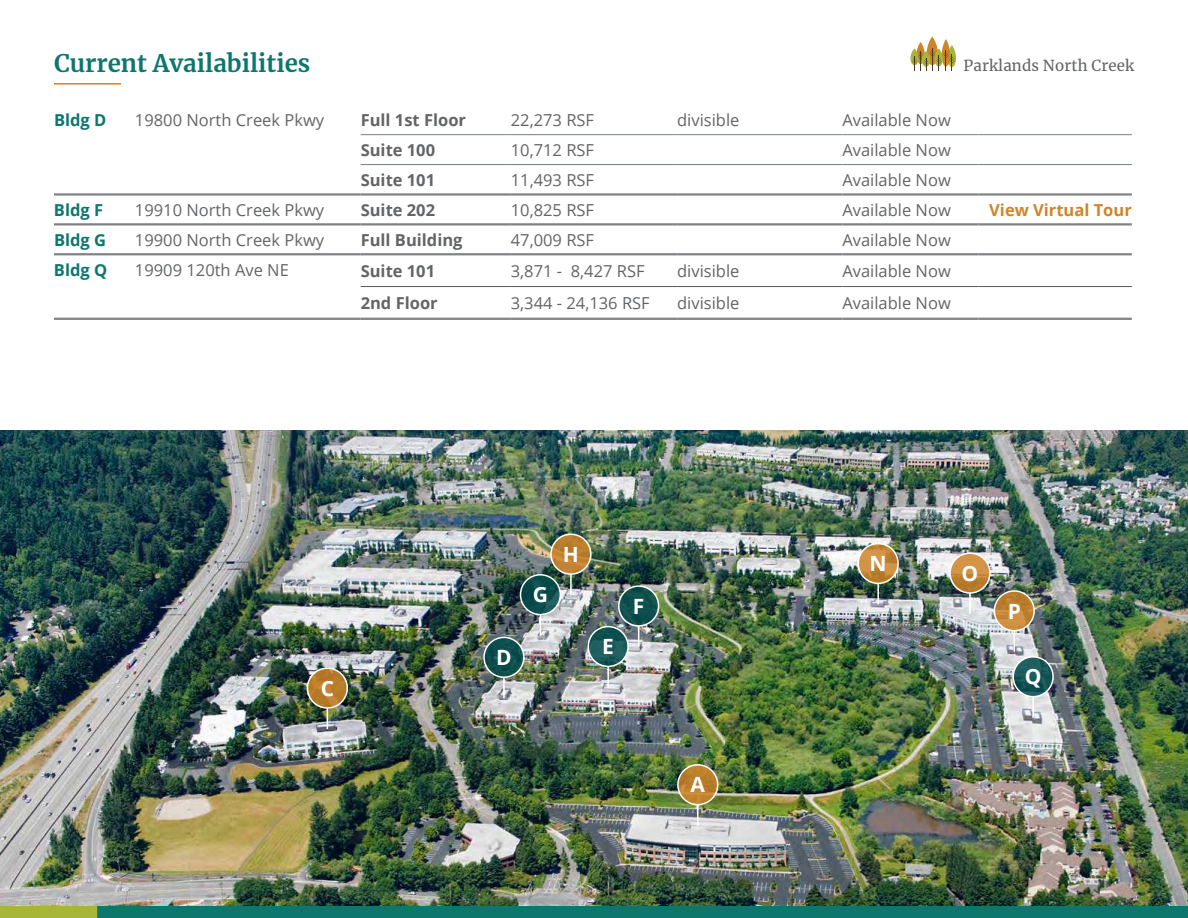
<style>
.page{position:relative;width:1188px;height:918px;background:#fff}
.page>*{position:absolute;margin:0;border:0;box-sizing:border-box;transform-origin:0 0}
.t1{font:700 24px "Merriweather";color:#0d776d}
.t2{font:700 21px "Open Sans";color:#fff}
.t3{font:16.5px "Open Sans";color:#636466}
.t4{font:700 16.5px "Open Sans";color:#636466}
.t5{font:700 16.5px "Open Sans";color:#0d776d}
.t6{font:700 16.5px "Open Sans";color:#d08429}
.t7{font:15px "Merriweather";letter-spacing:.01em;color:#636466}
</style>
<div class="page">
<hr style="left:54px;top:83px;width:67px;height:2px;background:#d08429">
<svg style="left:54px;top:134px;width:1078px;height:184px"></svg>
<hr style="left:361px;top:134px;width:150px;height:1px;background:#778081">
<hr style="left:511px;top:134px;width:166px;height:1px;background:#778081">
<hr style="left:677px;top:134px;width:165px;height:1px;background:#778081">
<hr style="left:842px;top:134px;width:136px;height:1px;background:#778081">
<hr style="left:978px;top:134px;width:154px;height:1px;background:#778081">
<hr style="left:361px;top:164px;width:150px;height:1px;background:#778081">
<hr style="left:511px;top:164px;width:166px;height:1px;background:#778081">
<hr style="left:677px;top:164px;width:165px;height:1px;background:#778081">
<hr style="left:842px;top:164px;width:136px;height:1px;background:#778081">
<hr style="left:978px;top:164px;width:154px;height:1px;background:#778081">
<hr style="left:54px;top:193px;width:81px;height:3px;background:#808285">
<hr style="left:135px;top:193px;width:226px;height:3px;background:#808285">
<hr style="left:361px;top:193px;width:150px;height:3px;background:#808285">
<hr style="left:511px;top:193px;width:166px;height:3px;background:#808285">
<hr style="left:677px;top:193px;width:165px;height:3px;background:#808285">
<hr style="left:842px;top:193px;width:136px;height:3px;background:#808285">
<hr style="left:978px;top:193px;width:154px;height:3px;background:#808285">
<hr style="left:54px;top:223px;width:81px;height:3px;background:#808285">
<hr style="left:54px;top:253px;width:81px;height:2px;background:#808285">
<hr style="left:135px;top:223px;width:226px;height:3px;background:#808285">
<hr style="left:135px;top:253px;width:226px;height:2px;background:#808285">
<hr style="left:361px;top:223px;width:150px;height:3px;background:#808285">
<hr style="left:361px;top:253px;width:150px;height:2px;background:#808285">
<hr style="left:511px;top:223px;width:166px;height:3px;background:#808285">
<hr style="left:677px;top:223px;width:165px;height:3px;background:#808285">
<hr style="left:511px;top:253px;width:166px;height:2px;background:#808285">
<hr style="left:677px;top:253px;width:165px;height:2px;background:#808285">
<hr style="left:842px;top:223px;width:136px;height:3px;background:#808285">
<hr style="left:842px;top:253px;width:136px;height:2px;background:#808285">
<hr style="left:978px;top:223px;width:154px;height:3px;background:#808285">
<hr style="left:978px;top:253px;width:154px;height:2px;background:#808285">
<hr style="left:54px;top:318px;width:81px;height:2px;background:#808285">
<hr style="left:135px;top:318px;width:226px;height:2px;background:#808285">
<hr style="left:361px;top:318px;width:150px;height:2px;background:#808285">
<hr style="left:511px;top:318px;width:166px;height:2px;background:#808285">
<hr style="left:677px;top:318px;width:165px;height:2px;background:#808285">
<hr style="left:842px;top:318px;width:136px;height:2px;background:#808285">
<hr style="left:978px;top:318px;width:154px;height:2px;background:#808285">
<hr style="left:361px;top:286px;width:150px;height:1px;background:#58595b">
<hr style="left:511px;top:286px;width:166px;height:1px;background:#58595b">
<hr style="left:677px;top:286px;width:165px;height:1px;background:#58595b">
<hr style="left:842px;top:286px;width:136px;height:1px;background:#58595b">
<hr style="left:978px;top:286px;width:154px;height:1px;background:#58595b">
<img style="left:0;top:431px;width:1188px;height:475px">
<svg style="left:678px;top:765px;width:40px;height:40px"></svg>
<div style="left:677px;top:764px;width:41px;height:41px;border:2px solid #fff;border-radius:50%"></div>
<svg style="left:994px;top:591px;width:40px;height:40px"></svg>
<div style="left:994px;top:590px;width:41px;height:42px;border:2px solid #fff;border-radius:50%"></div>
<svg style="left:950px;top:553px;width:40px;height:40px"></svg>
<div style="left:949px;top:552px;width:42px;height:42px;border:2px solid #fff;border-radius:50%"></div>
<svg style="left:858px;top:544px;width:40px;height:39px"></svg>
<div style="left:858px;top:543px;width:41px;height:41px;border:2px solid #fff;border-radius:50%"></div>
<svg style="left:484px;top:637px;width:40px;height:40px"></svg>
<div style="left:483px;top:637px;width:42px;height:41px;border:2px solid #fff;border-radius:50%"></div>
<svg style="left:307px;top:668px;width:40px;height:40px"></svg>
<div style="left:307px;top:667px;width:41px;height:42px;border:2px solid #fff;border-radius:50%"></div>
<svg style="left:520px;top:575px;width:40px;height:40px"></svg>
<div style="left:520px;top:574px;width:41px;height:41px;border:2px solid #fff;border-radius:50%"></div>
<svg style="left:588px;top:627px;width:40px;height:39px"></svg>
<div style="left:588px;top:626px;width:41px;height:41px;border:2px solid #fff;border-radius:50%"></div>
<svg style="left:1013px;top:657px;width:40px;height:40px"></svg>
<div style="left:1013px;top:656px;width:41px;height:41px;border:2px solid #fff;border-radius:50%"></div>
<svg style="left:551px;top:534px;width:40px;height:40px"></svg>
<div style="left:550px;top:534px;width:42px;height:41px;border:2px solid #fff;border-radius:50%"></div>
<svg style="left:619px;top:586px;width:40px;height:40px"></svg>
<div style="left:618px;top:585px;width:41px;height:42px;border:2px solid #fff;border-radius:50%"></div>
<hr style="left:697px;top:805px;width:2px;height:21px;background:#fff">
<svg style="left:1014px;top:631px;width:1px;height:21px"></svg>
<hr style="left:969px;top:593px;width:2px;height:21px;background:#fff">
<hr style="left:877px;top:583px;width:2px;height:21px;background:#fff">
<hr style="left:503px;top:677px;width:2px;height:21px;background:#fff">
<svg style="left:327px;top:708px;width:1px;height:21px"></svg>
<svg style="left:540px;top:615px;width:1px;height:21px"></svg>
<hr style="left:607px;top:666px;width:2px;height:21px;background:#fff">
<hr style="left:1032px;top:697px;width:2px;height:21px;background:#fff">
<hr style="left:570px;top:574px;width:2px;height:21px;background:#fff">
<svg style="left:638px;top:626px;width:1px;height:21px"></svg>
<div style="left:0;top:906px;width:104px;height:12px;background:#a7b539"></div>
<div style="left:97px;top:906px;width:1091px;height:12px;background:#0d776d"></div>
<svg style="left:910px;top:37px;width:46px;height:34px"></svg>
<h1 class="t1" style="left:54px;top:46px;width:258px">Current Availabilities</h1>
<p class="t7" style="left:964px;top:55px;width:172px">Parklands North Creek</p>
<p class="t5" style="left:54px;top:108px;width:54px">Bldg D</p>
<p class="t3" style="left:135px;top:109px;width:191px">19800 North Creek Pkwy</p>
<p class="t4" style="left:361px;top:108px;width:107px">Full 1st Floor</p>
<p class="t3" style="left:511px;top:109px;width:85px">22,273 RSF</p>
<p class="t3" style="left:677px;top:109px;width:64px">divisible</p>
<p class="t3" style="left:842px;top:109px;width:110px">Available Now</p>
<p class="t4" style="left:361px;top:138px;width:76px">Suite 100</p>
<p class="t3" style="left:511px;top:139px;width:85px">10,712 RSF</p>
<p class="t3" style="left:842px;top:139px;width:110px">Available Now</p>
<p class="t4" style="left:361px;top:168px;width:76px">Suite 101</p>
<p class="t3" style="left:511px;top:169px;width:85px">11,493 RSF</p>
<p class="t3" style="left:842px;top:169px;width:110px">Available Now</p>
<p class="t5" style="left:54px;top:198px;width:51px">Bldg F</p>
<p class="t3" style="left:135px;top:198px;width:191px">19910 North Creek Pkwy</p>
<p class="t4" style="left:361px;top:198px;width:76px">Suite 202</p>
<p class="t3" style="left:511px;top:198px;width:85px">10,825 RSF</p>
<p class="t3" style="left:842px;top:198px;width:110px">Available Now</p>
<p class="t6" style="left:989px;top:198px;width:144px">View Virtual Tour</p>
<p class="t5" style="left:54px;top:228px;width:54px">Bldg G</p>
<p class="t3" style="left:135px;top:228px;width:191px">19900 North Creek Pkwy</p>
<p class="t4" style="left:361px;top:228px;width:103px">Full Building</p>
<p class="t3" style="left:511px;top:228px;width:85px">47,009 RSF</p>
<p class="t3" style="left:842px;top:228px;width:110px">Available Now</p>
<p class="t5" style="left:54px;top:258px;width:55px">Bldg Q</p>
<p class="t3" style="left:135px;top:258px;width:155px">19909 120th Ave NE</p>
<p class="t4" style="left:361px;top:259px;width:76px">Suite 101</p>
<p class="t3" style="left:511px;top:259px;width:135px">3,871 - 8,427 RSF</p>
<p class="t3" style="left:677px;top:259px;width:64px">divisible</p>
<p class="t3" style="left:842px;top:259px;width:110px">Available Now</p>
<p class="t4" style="left:361px;top:291px;width:79px">2nd Floor</p>
<p class="t3" style="left:511px;top:292px;width:140px">3,344 - 24,136 RSF</p>
<p class="t3" style="left:677px;top:292px;width:64px">divisible</p>
<p class="t3" style="left:842px;top:292px;width:110px">Available Now</p>
<p class="t2" style="left:321px;top:673px;width:15px">C</p>
<p class="t2" style="left:496px;top:643px;width:17px">D</p>
<p class="t2" style="left:533px;top:580px;width:17px">G</p>
<p class="t2" style="left:563px;top:539px;width:18px">H</p>
<p class="t2" style="left:602px;top:632px;width:13px">E</p>
<p class="t2" style="left:633px;top:591px;width:13px">F</p>
<p class="t2" style="left:691px;top:770px;width:16px">A</p>
<p class="t2" style="left:870px;top:549px;width:19px">N</p>
<p class="t2" style="left:962px;top:558px;width:18px">O</p>
<p class="t2" style="left:1008px;top:596px;width:15px">P</p>
<p class="t2" style="left:1025px;top:662px;width:18px">Q</p>
</div>
